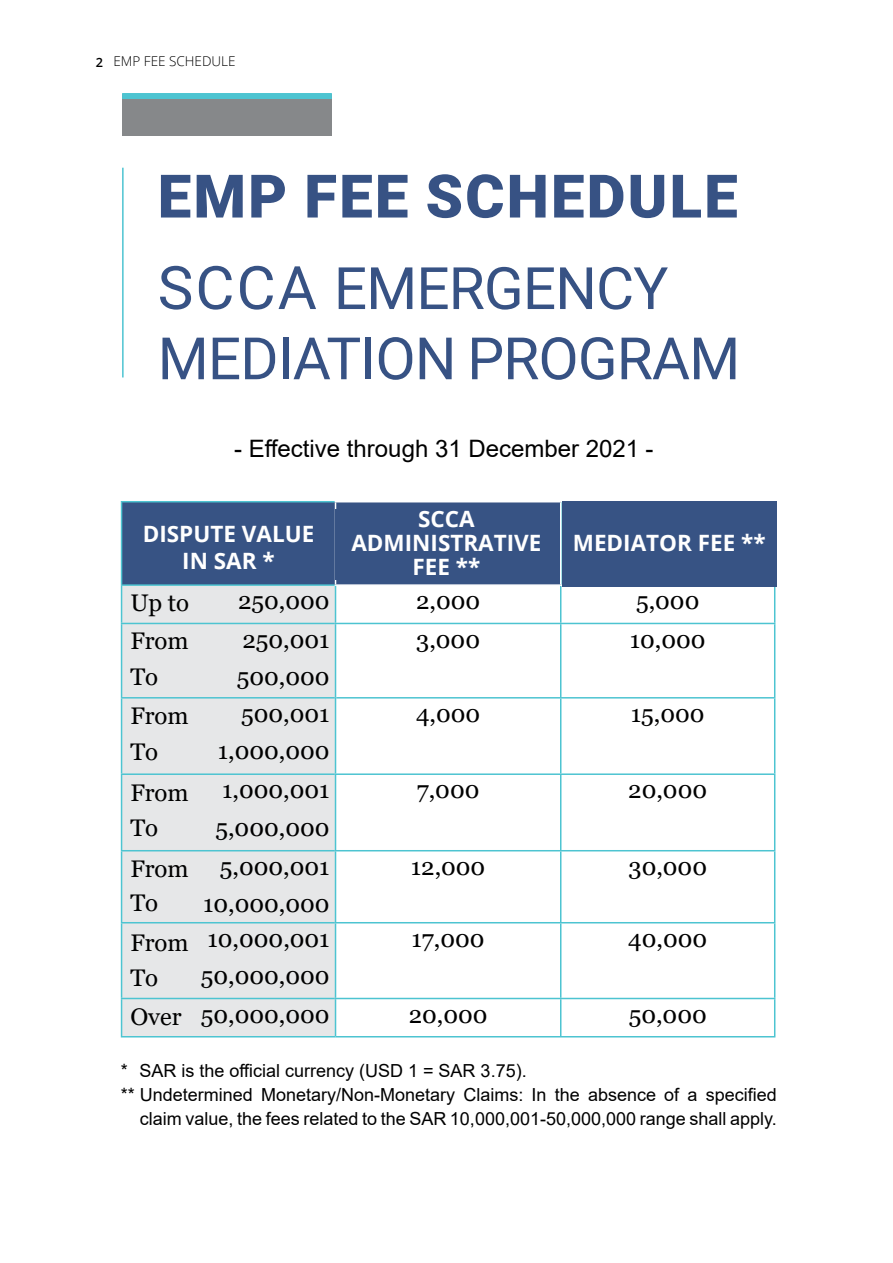
<style>
.page{position:relative;width:893px;height:1263px;background:#fff}
.page>*{position:absolute;margin:0;border:0;box-sizing:border-box;transform-origin:0 0}
.t1{font:900 60px "Roboto";letter-spacing:.035em;color:#375284}
.t2{font:58.5px/70.2px "Roboto";letter-spacing:-.015em;color:#375284}
.t3{font:24px/37.5px "Georgia";color:#000}
.t4{font:24px "Arial";color:#000}
.t5{font:700 22.5px/24px "Open Sans";color:#fff;text-align:center}
.t6{font:18px "Arial";color:#000}
.t7{font:300 13.5px "Open Sans";color:#000}
.s1{font-weight:600;font-size:12.75px}
.s2{font-size:60px}
</style>
<div class="page">
<div style="left:122px;top:502px;width:438px;height:82px;background:#375384"></div>
<div style="left:122px;top:586px;width:213px;height:450px;background:#e6e7e8"></div>
<svg style="left:561px;top:586px;width:213px;height:450px"></svg>
<hr style="left:121px;top:1036px;width:214px;height:1px;background:#4dc4d1">
<hr style="left:335px;top:1036px;width:225px;height:1px;background:#4dc4d1">
<hr style="left:560px;top:586px;width:1px;height:37px;background:#4dc4d1">
<hr style="left:560px;top:623px;width:215px;height:1px;background:#4dc4d1">
<hr style="left:560px;top:624px;width:1px;height:73px;background:#4dc4d1">
<hr style="left:774px;top:624px;width:1px;height:73px;background:#4dc4d1">
<hr style="left:560px;top:697px;width:215px;height:1px;background:#4dc4d1">
<hr style="left:560px;top:698px;width:1px;height:75px;background:#4dc4d1">
<hr style="left:774px;top:698px;width:1px;height:75px;background:#4dc4d1">
<hr style="left:560px;top:773px;width:215px;height:2px;background:#4dc4d1">
<hr style="left:560px;top:775px;width:1px;height:75px;background:#4dc4d1">
<hr style="left:560px;top:850px;width:215px;height:1px;background:#4dc4d1">
<hr style="left:560px;top:851px;width:1px;height:71px;background:#4dc4d1">
<hr style="left:774px;top:851px;width:1px;height:71px;background:#4dc4d1">
<hr style="left:560px;top:922px;width:215px;height:1px;background:#4dc4d1">
<hr style="left:560px;top:923px;width:1px;height:75px;background:#4dc4d1">
<hr style="left:560px;top:998px;width:215px;height:1px;background:#4dc4d1">
<hr style="left:560px;top:999px;width:1px;height:37px;background:#4dc4d1">
<hr style="left:774px;top:999px;width:1px;height:37px;background:#4dc4d1">
<hr style="left:560px;top:1036px;width:215px;height:1px;background:#4dc4d1">
<hr style="left:335px;top:624px;width:1px;height:74px;background:#4dc4d1">
<hr style="left:335px;top:698px;width:1px;height:75px;background:#4dc4d1">
<hr style="left:335px;top:851px;width:1px;height:71px;background:#4dc4d1">
<hr style="left:335px;top:999px;width:1px;height:37px;background:#4dc4d1">
<hr style="left:121px;top:501px;width:214px;height:1px;background:#4dc4d1">
<hr style="left:121px;top:502px;width:1px;height:82px;background:#4dc4d1">
<hr style="left:121px;top:584px;width:214px;height:2px;background:#4dc4d1">
<hr style="left:121px;top:923px;width:1px;height:75px;background:#4dc4d1">
<hr style="left:335px;top:922px;width:225px;height:1px;background:#4dc4d1">
<hr style="left:335px;top:923px;width:1px;height:75px;background:#4dc4d1">
<hr style="left:335px;top:998px;width:225px;height:1px;background:#4dc4d1">
<hr style="left:774px;top:923px;width:1px;height:75px;background:#4dc4d1">
<hr style="left:335px;top:502px;width:1px;height:82px;background:#fff">
<hr style="left:121px;top:775px;width:1px;height:75px;background:#4dc4d1">
<hr style="left:335px;top:773px;width:225px;height:2px;background:#4dc4d1">
<hr style="left:335px;top:775px;width:1px;height:75px;background:#4dc4d1">
<hr style="left:335px;top:850px;width:225px;height:1px;background:#4dc4d1">
<hr style="left:774px;top:775px;width:1px;height:75px;background:#4dc4d1">
<hr style="left:121px;top:586px;width:1px;height:37px;background:#4dc4d1">
<hr style="left:335px;top:586px;width:1px;height:37px;background:#4dc4d1">
<hr style="left:335px;top:623px;width:225px;height:1px;background:#4dc4d1">
<hr style="left:774px;top:586px;width:1px;height:37px;background:#4dc4d1">
<hr style="left:336px;top:697px;width:224px;height:1px;background:#4dc4d1">
<hr style="left:121px;top:624px;width:1px;height:73px;background:#4dc4d1">
<hr style="left:121px;top:623px;width:214px;height:1px;background:#4dc4d1">
<hr style="left:121px;top:773px;width:214px;height:2px;background:#4dc4d1">
<hr style="left:121px;top:698px;width:1px;height:75px;background:#4dc4d1">
<hr style="left:121px;top:697px;width:214px;height:1px;background:#4dc4d1">
<hr style="left:121px;top:850px;width:214px;height:1px;background:#4dc4d1">
<hr style="left:121px;top:922px;width:214px;height:1px;background:#4dc4d1">
<hr style="left:121px;top:851px;width:1px;height:71px;background:#4dc4d1">
<hr style="left:121px;top:999px;width:1px;height:37px;background:#4dc4d1">
<hr style="left:121px;top:998px;width:214px;height:1px;background:#4dc4d1">
<div style="left:122px;top:94px;width:210px;height:42px;background:#86888a"></div>
<div style="left:122px;top:93px;width:210px;height:6px;background:#4dc4d1"></div>
<hr style="left:122px;top:168px;width:2px;height:209px;background:#4dc4d1">
<div style="left:562px;top:501px;width:215px;height:85px;background:#375384"></div>
<div style="left:336px;top:509px;width:221px;height:71px;background:#375384"></div>
<p class="t7" style="left:96px;top:52px;width:142px"><span class="s1">2</span> EMP FEE SCHEDULE</p>
<h1 class="t1" style="left:158px;top:154px;width:582px">EMP FEE SCHEDULE</h1>
<h2 class="t2" style="left:158px;top:251px;width:584px"><span class="s2">SCCA</span> EMERGENCY<br>MEDIATION PROGRAM</h2>
<p class="t4" style="left:234px;top:432px;width:421px">- Effective through 31 December 2021 -</p>
<p class="t5" style="left:351px;top:506px;width:192px">SCCA<br>ADMINISTRATIVE<br>FEE **</p>
<p class="t5" style="left:143px;top:519px;width:173px;line-height:27px">DISPUTE VALUE<br>IN SAR *</p>
<p class="t3" style="left:238px;top:583px;width:93px">250,000</p>
<p class="t3" style="left:416px;top:583px;width:66px">2,000</p>
<p class="t3" style="left:636px;top:583px;width:65px">5,000</p>
<p class="t3" style="left:237px;top:621px;width:94px">250,001<br>500,000</p>
<p class="t3" style="left:416px;top:621px;width:65px">3,000</p>
<p class="t3" style="left:630px;top:621px;width:77px">10,000</p>
<p class="t3" style="left:218px;top:695px;width:113px;text-align:right">500,001<br>1,000,000</p>
<p class="t3" style="left:416px;top:695px;width:66px">4,000</p>
<p class="t3" style="left:631px;top:695px;width:75px">15,000</p>
<p class="t3" style="left:215px;top:772px;width:116px">1,000,001<br>5,000,000</p>
<p class="t3" style="left:417px;top:772px;width:64px">7,000</p>
<p class="t3" style="left:628px;top:772px;width:80px">20,000</p>
<p class="t3" style="left:203px;top:848px;width:128px;text-align:right">5,000,001<br>10,000,000</p>
<p class="t3" style="left:411px;top:848px;width:76px">12,000</p>
<p class="t3" style="left:628px;top:848px;width:80px">30,000</p>
<p class="t3" style="left:201px;top:920px;width:130px">10,000,001<br>50,000,000</p>
<p class="t3" style="left:412px;top:920px;width:75px">17,000</p>
<p class="t3" style="left:628px;top:920px;width:80px">40,000</p>
<p class="t3" style="left:201px;top:996px;width:130px">50,000,000</p>
<p class="t3" style="left:409px;top:996px;width:80px">20,000</p>
<p class="t3" style="left:629px;top:996px;width:80px">50,000</p>
<p class="t5" style="left:573px;top:530px;width:195px">MEDIATOR FEE **</p>
<p class="t3" style="left:130px;top:584px;width:60px;line-height:38.1px">Up to<br>From</p>
<p class="t3" style="left:130px;top:658px;width:29px">To</p>
<p class="t3" style="left:130px;top:698px;width:60px">From</p>
<p class="t3" style="left:130px;top:733px;width:29px">To</p>
<p class="t3" style="left:130px;top:774px;width:60px">From</p>
<p class="t3" style="left:130px;top:810px;width:29px">To</p>
<p class="t3" style="left:130px;top:851px;width:60px">From</p>
<p class="t3" style="left:130px;top:884px;width:29px">To</p>
<p class="t3" style="left:130px;top:924px;width:60px">From</p>
<p class="t3" style="left:130px;top:959px;width:53px;line-height:38.5px">To<br>Over</p>
<p class="t6" style="left:121px;top:1059px;width:407px">* SAR is the official currency (USD 1 = SAR 3.75).</p>
<p class="t6" style="left:121px;top:1083px;width:657px">** Undetermined Monetary/Non-Monetary Claims: In the absence of a specified</p>
<p class="t6" style="left:140px;top:1106px;width:638px">claim value, the fees related to the SAR 10,000,001-50,000,000 range shall apply.</p>
</div>
